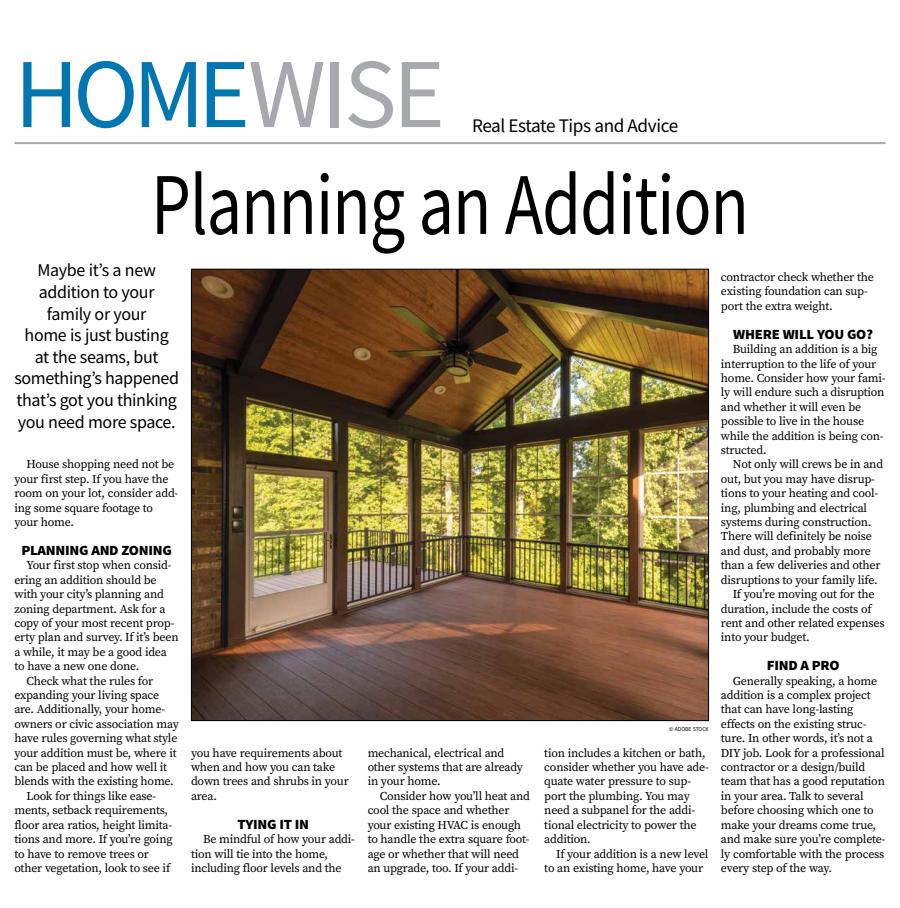
<style>
.page{position:relative;width:900px;height:908px;background:#fff}
.page>*{position:absolute;margin:0;border:0;box-sizing:border-box;transform-origin:0 0}
.t1{font:99px "Source Sans Pro";letter-spacing:-.04em;color:#0077b1}
.t2{font:88px "Source Sans Pro";letter-spacing:-.015em;color:#000;scale:.8 1}
.t3{font:19.2px "Source Sans Pro";letter-spacing:-.02em;color:#000}
.t4{font:18px/21.6px "Source Sans Pro";letter-spacing:-.02em;color:#000;text-align:center}
.t5{font:900 14px "Source Sans Pro";letter-spacing:-.015em;color:#000;scale:1.05 1}
.t6{font:12px/14.4px "Source Serif Pro";letter-spacing:-.015em;color:#000}
.t7{font:6px "Source Sans Pro";color:#000;scale:.95 1}
.s1{color:#a7a9ac}
</style>
<div class="page">
<hr style="left:14px;top:142px;width:872px;height:2px;background:#a7a9ac">
<img style="left:193px;top:271px;width:514px;height:447px">
<h1 class="t1" style="left:14px;top:31px;width:432px">HOME<span class="s1">WISE</span></h1>
<h3 class="t3" style="left:472px;top:113px;width:208px">Real Estate Tips and Advice</h3>
<h2 class="t2" style="left:151px;top:149px;width:749px">Planning an Addition</h2>
<h3 class="t4" style="left:14px;top:259px;width:166px">Maybe it’s a new addition to your family or your<br>home is just busting<br>at the seams, but something’s happened that’s got you thinking you need more space.</h3>
<p class="t6" style="left:14px;top:457px;width:165px;text-indent:12px">House shopping need not be your first step. If you have the room on your lot, consider add&shy;ing some square footage to your home.</p>
<p class="t5" style="left:21px;top:540px;width:145px">PLANNING AND ZONING</p>
<p class="t6" style="left:26px;top:558px;width:147px">Your first stop when consid-</p>
<p class="t6" style="left:14px;top:572px;width:144px">ering an addition should be</p>
<p class="t6" style="left:14px;top:586px;width:151px">with your city’s planning and</p>
<p class="t6" style="left:14px;top:601px;width:153px">zoning department. Ask for a</p>
<p class="t6" style="left:14px;top:615px;width:162px">copy of your most recent prop-</p>
<p class="t6" style="left:14px;top:630px;width:166px">erty plan and survey. If it’s been</p>
<p class="t6" style="left:14px;top:644px;width:154px">a while, it may be a good idea</p>
<p class="t6" style="left:14px;top:658px;width:126px">to have a new one done.</p>
<p class="t6" style="left:26px;top:673px;width:128px">Check what the rules for</p>
<p class="t6" style="left:14px;top:687px;width:146px">expanding your living space</p>
<p class="t6" style="left:14px;top:702px;width:152px">are. Additionally, your home-</p>
<p class="t6" style="left:14px;top:716px;width:166px">owners or civic association may</p>
<p class="t6" style="left:14px;top:730px;width:165px">have rules governing what style</p>
<p class="t6" style="left:14px;top:745px;width:164px">your addition must be, where it</p>
<p class="t6" style="left:14px;top:759px;width:154px">can be placed and how well it</p>
<p class="t6" style="left:14px;top:774px;width:161px">blends with the existing home.</p>
<p class="t6" style="left:26px;top:788px;width:131px">Look for things like ease-</p>
<p class="t6" style="left:14px;top:802px;width:155px">ments, setback requirements,</p>
<p class="t6" style="left:14px;top:817px;width:159px">floor area ratios, height limita-</p>
<p class="t6" style="left:14px;top:831px;width:160px">tions and more. If you’re going</p>
<p class="t6" style="left:14px;top:846px;width:136px">to have to remove trees or</p>
<p class="t6" style="left:14px;top:860px;width:157px">other vegetation, look to see if</p>
<p class="t6" style="left:721px;top:270px;width:154px">contractor check whether the existing foundation can sup&shy;port the extra weight.</p>
<p class="t5" style="left:733px;top:324px;width:135px">WHERE WILL YOU GO?</p>
<p class="t6" style="left:721px;top:342px;width:166px;text-indent:12px">Building an addition is a big interruption to the life of your home. Consider how your fami&shy;ly will endure such a disruption and whether it will even be possible to live in the house while the addition is being con&shy;structed.</p>
<p class="t6" style="left:733px;top:457px;width:152px">Not only will crews be in and</p>
<p class="t6" style="left:721px;top:471px;width:156px">out, but you may have disrup-</p>
<p class="t6" style="left:721px;top:486px;width:159px">tions to your heating and cool-</p>
<p class="t6" style="left:721px;top:500px;width:148px">ing, plumbing and electrical</p>
<p class="t6" style="left:721px;top:514px;width:152px">systems during construction.</p>
<p class="t6" style="left:721px;top:529px;width:153px">There will definitely be noise</p>
<p class="t6" style="left:721px;top:543px;width:151px">and dust, and probably more</p>
<p class="t6" style="left:721px;top:558px;width:161px">than a few deliveries and other</p>
<p class="t6" style="left:721px;top:572px;width:158px">disruptions to your family life.</p>
<p class="t6" style="left:733px;top:586px;width:143px">If you’re moving out for the</p>
<p class="t6" style="left:721px;top:601px;width:152px">duration, include the costs of</p>
<p class="t6" style="left:721px;top:615px;width:165px">rent and other related expenses</p>
<p class="t6" style="left:721px;top:630px;width:90px">into your budget.</p>
<p class="t5" style="left:767px;top:655px;width:71px">FIND A PRO</p>
<p class="t6" style="left:721px;top:673px;width:166px;text-indent:12px">Generally speaking, a home addition is a complex project that can have long-lasting effects on the existing struc&shy;ture. In other words, it’s not a<br>DIY job. Look for a professional contractor or a design/build team that has a good reputation in your area. Talk to several before choosing which one to make your dreams come true, and make sure you’re complete&shy;ly comfortable with the process every step of the way.</p>
<p class="t7" style="left:669px;top:725px;width:43px">© ADOBE STOCK</p>
<p class="t6" style="left:368px;top:745px;width:157px">mechanical, electrical and other systems that are already in your home.</p>
<p class="t6" style="left:368px;top:788px;width:164px;text-indent:12px">Consider how you’ll heat and cool the space and whether your existing HVAC is enough to handle the extra square foot&shy;age or whether that will need an upgrade, too. If your addi-</p>
<p class="t6" style="left:544px;top:745px;width:166px">tion includes a kitchen or bath, consider whether you have ade&shy;quate water pressure to sup&shy;port the plumbing. You may need a subpanel for the addi&shy;tional electricity to power the addition.</p>
<p class="t6" style="left:544px;top:846px;width:166px;text-indent:12px">If your addition is a new level to an existing home, have your</p>
<p class="t6" style="left:191px;top:745px;width:159px">you have requirements about when and how you can take down trees and shrubs in your area.</p>
<p class="t5" style="left:238px;top:814px;width:70px">TYING IT IN</p>
<p class="t6" style="left:191px;top:831px;width:165px;text-indent:12px">Be mindful of how your addi&shy;tion will tie into the home, including floor levels and the</p>
</div>
